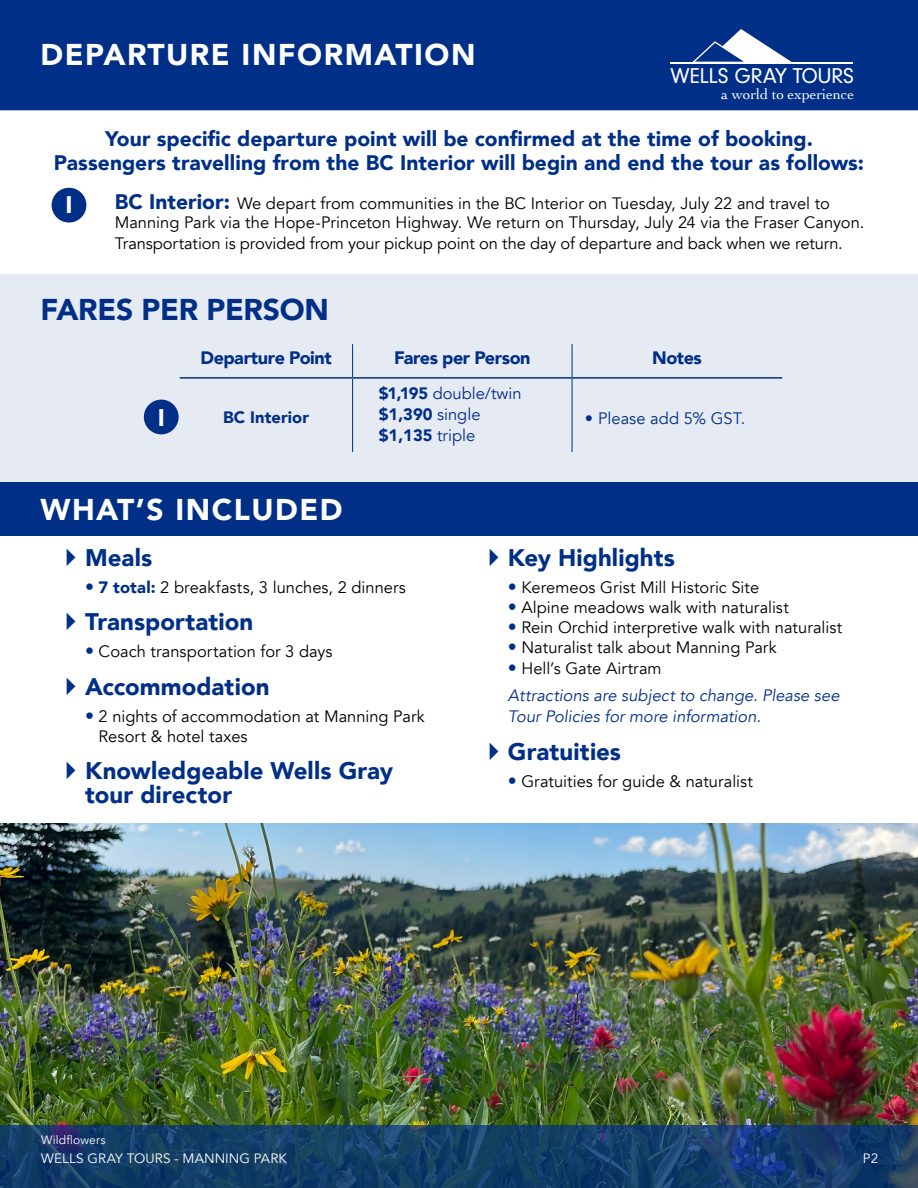
<style>
.page{position:relative;width:918px;height:1188px;background:#fff}
.page>*{position:absolute;margin:0;border:0;box-sizing:border-box;transform-origin:0 0}
.t1{font:900 30px "Avenir";letter-spacing:.05em;color:#fff}
.t2{font:900 30px "Avenir";letter-spacing:-.01em;color:#002f87}
.t3{font:900 24px/24px "Avenir";letter-spacing:.005em;color:#002f87}
.t4{font:900 24px "Avenir";color:#fff}
.t5{font:22.2px "Neuzeit Gro";letter-spacing:-.015em;color:#fff}
.t6{font:900 21px/24px "Avenir";letter-spacing:.005em;color:#002f87;text-align:center}
.t7{font:900 18px "Avenir";letter-spacing:-.025em;color:#002f87}
.t8{font:16.5px/19.5px "Avenir";color:#000}
.t9{font:italic 16.5px/27.8px "Avenir";color:#002f87}
.t10{font:16.5px/21px "Avenir";color:#002f87}
.t11{font:900 16.5px "Avenir";letter-spacing:.005em;color:#002f87}
.t12{font:15.15px "Cochin";letter-spacing:-.005em;color:#fff}
.t13{font:13.5px "Avenir";letter-spacing:.01em;color:#fff}
.t14{font:12px "Avenir";letter-spacing:.015em;color:#fff}
.s1{font-weight:900;font-size:21px;color:#002f87}
.s2{font-weight:900}
.s3{font-weight:900;font-size:18px;color:#002f87}
.s4{font-weight:900;color:#002f87}
.s5{font-weight:900;font-style:normal;font-size:18px}
.s6{font-style:normal;color:#000}
</style>
<div class="page">
<div style="left:0;top:0;width:918px;height:110px;background:#002f87"></div>
<hr style="left:671px;top:62px;width:182px;height:1px;background:#fff">
<svg style="left:691px;top:29px;width:101px;height:35px"></svg>
<img style="left:0;top:824px;width:918px;height:301px">
<svg style="left:0;top:1125px;width:918px;height:63px;background:#143d68"></svg>
<div style="left:0;top:274px;width:918px;height:208px;background:#e6eaf3"></div>
<hr style="left:352px;top:344px;width:1px;height:33px;background:#002f87">
<hr style="left:572px;top:344px;width:1px;height:33px;background:#002f87">
<hr style="left:352px;top:379px;width:1px;height:73px;background:#002f87">
<hr style="left:572px;top:379px;width:1px;height:73px;background:#002f87">
<hr style="left:180px;top:377px;width:173px;height:2px;background:#002f87">
<hr style="left:353px;top:377px;width:219px;height:2px;background:#002f87">
<hr style="left:572px;top:377px;width:210px;height:2px;background:#002f87">
<div style="left:0;top:482px;width:918px;height:53px;background:#002f87"></div>
<div style="left:52px;top:188px;width:34px;height:35px;background:#002f87;border-radius:50%"></div>
<div style="left:144px;top:400px;width:35px;height:34px;background:#002f87;border-radius:50%"></div>
<h1 class="t1" style="left:40px;top:29px;width:436px">DEPARTURE INFORMATION</h1>
<h3 class="t5" style="left:671px;top:64px;width:185px">WELLS GRAY TOURS</h3>
<p class="t12" style="left:721px;top:84px;width:134px">a world to experience</p>
<p class="t6" style="left:54px;top:126px;width:812px">Your specific departure point will be confirmed at the time of booking.<br>Passengers travelling from the BC Interior will begin and end the tour as follows:</p>
<h2 class="t4" style="left:65px;top:184px;width:9px">I</h2>
<p class="t8" style="left:115px;top:193px;width:751px"><span class="s1">BC Interior:</span> We depart from communities in the BC Interior on Tuesday, July 22 and travel to<br>Manning Park via the Hope-Princeton Highway. We return on Thursday, July 24 via the Fraser Canyon.</p>
<p class="t8" style="left:115px;top:234px;width:730px">Transportation is provided from your pickup point on the day of departure and back when we return.</p>
<h1 class="t2" style="left:40px;top:284px;width:290px">FARES PER PERSON</h1>
<p class="t7" style="left:201px;top:343px;width:133px">Departure Point</p>
<p class="t7" style="left:394px;top:343px;width:138px">Fares per Person</p>
<p class="t7" style="left:652px;top:343px;width:51px">Notes</p>
<h2 class="t4" style="left:158px;top:397px;width:9px">I</h2>
<p class="t11" style="left:223px;top:403px;width:88px">BC Interior</p>
<p class="t10" style="left:379px;top:383px;width:144px"><span class="s2">$1,195</span> double/twin <span class="s2">$1,390</span> single <span class="s2">$1,135</span> triple</p>
<p class="t10" style="left:585px;top:408px;width:162px">• Please add 5% GST.</p>
<h1 class="t1" style="left:40px;top:484px;width:304px">WHAT’S INCLUDED</h1>
<h2 class="t3" style="left:85px;top:545px;width:69px">Meals</h2>
<p class="t8" style="left:85px;top:577px;width:322px"><span class="s3">•</span> <span class="s4">7 total:</span> 2 breakfasts, 3 lunches, 2 dinners</p>
<h2 class="t3" style="left:85px;top:609px;width:170px">Transportation</h2>
<p class="t8" style="left:85px;top:642px;width:249px"><span class="s3">•</span> Coach transportation for 3 days</p>
<h2 class="t3" style="left:85px;top:674px;width:186px">Accommodation</h2>
<p class="t8" style="left:99px;top:706px;width:328px;line-height:20.2px;text-indent:-13px"><span class="s3">•</span> 2 nights of accommodation at Manning Park<br>Resort &amp; hotel taxes</p>
<h2 class="t3" style="left:85px;top:758px;width:309px">Knowledgeable Wells Gray tour director</h2>
<h2 class="t3" style="left:508px;top:545px;width:168px">Key Highlights</h2>
<p class="t8" style="left:508px;top:577px;width:253px"><span class="s3">•</span> Keremeos Grist Mill Historic Site</p>
<p class="t8" style="left:508px;top:598px;width:282px"><span class="s3">•</span> Alpine meadows walk with naturalist</p>
<p class="t8" style="left:508px;top:618px;width:336px"><span class="s3">•</span> Rein Orchid interpretive walk with naturalist</p>
<p class="t8" style="left:508px;top:638px;width:270px"><span class="s3">•</span> Naturalist talk about Manning Park</p>
<p class="t9" style="left:508px;top:654px;width:333px"><span class="s5">•</span> <span class="s6">Hell’s Gate Airtram<br></span>Attractions are subject to change. Please see</p>
<p class="t9" style="left:508px;top:703px;width:254px">Tour Policies for more information.</p>
<h2 class="t3" style="left:508px;top:739px;width:115px">Gratuities</h2>
<p class="t8" style="left:508px;top:772px;width:247px"><span class="s3">•</span> Gratuities for guide &amp; naturalist</p>
<p class="t14" style="left:41px;top:1133px;width:66px">Wildflowers</p>
<p class="t13" style="left:41px;top:1150px;width:247px">WELLS GRAY TOURS - MANNING PARK</p>
<p class="t13" style="left:863px;top:1150px;width:17px">P2</p>
</div>
